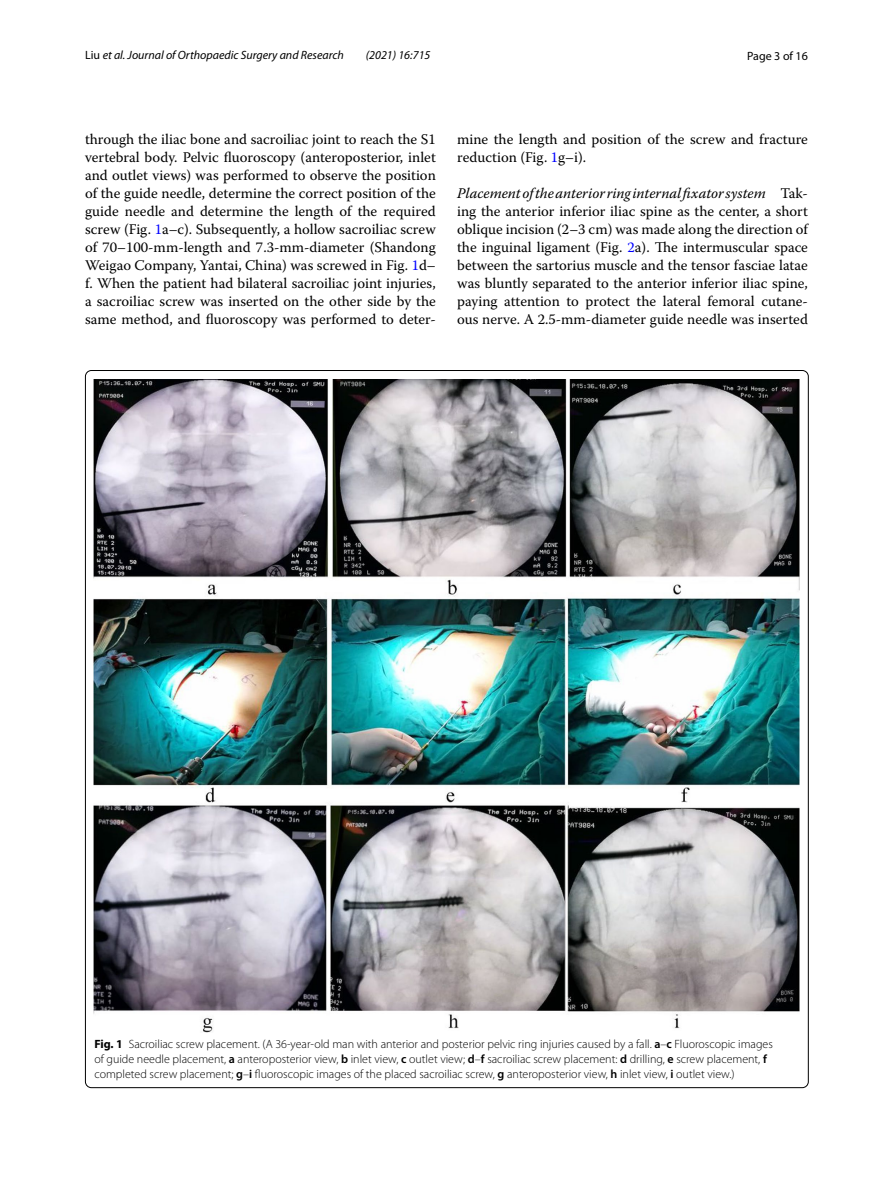
<style>
.page{position:relative;width:893px;height:1187px;background:#fff}
.page>*{position:absolute;margin:0;border:0;box-sizing:border-box;transform-origin:0 0}
.t1{font:14.7px/18px "Warnock Pro";color:#000;text-align:justify}
.t2{font:300 12px/15px "Myriad Pro";color:#000}
.t3{font:italic 12px "Myriad Pro";color:#000}
.t4{font:12px "Myriad Pro";color:#000}
.s1{font-style:normal}
.s2{color:#00f}
.s3{font-style:italic}
.s4{font-weight:700}
.s5{font-weight:600}
</style>
<div class="page">
<img style="left:94px;top:379px;width:706px;height:653px">
<p class="t3" style="left:85px;top:48px;width:260px"><span class="s1">Liu</span> et al. Journal of Orthopaedic Surgery and Research</p>
<p class="t3" style="left:366px;top:48px;width:66px">(2021) 16:715</p>
<p class="t4" style="left:747px;top:48px;width:62px">Page 3 of 16</p>
<p class="t1" style="left:85px;top:130px;width:352px">through the iliac bone and sacroiliac joint to reach the S1 vertebral body. Pelvic fluoroscopy (anteroposterior, inlet and outlet views) was performed to observe the position of the guide needle, determine the correct position of the guide needle and determine the length of the required screw (Fig. <span class="s2">1</span>a–c). Subsequently, a hollow sacroiliac screw of 70–100-mm-length and 7.3-mm-diameter (Shandong Weigao Company, Yantai, China) was screwed in Fig. <span class="s2">1</span>d– f. When the patient had bilateral sacroiliac joint injuries, a sacroiliac screw was inserted on the other side by the same method, and fluoroscopy was performed to deter-</p>
<p class="t1" style="left:457px;top:130px;width:352px">mine the length and position of the screw and fracture reduction (Fig. <span class="s2">1</span>g–i).</p>
<p class="t1" style="left:457px;top:184px;width:352px"><span class="s3">Placement of the anterior ring internal fixator system</span> Tak&shy;ing the anterior inferior iliac spine as the center, a short oblique incision (2–3 cm) was made along the direction of the inguinal ligament (Fig. <span class="s2">2</span>a). The intermuscular space between the sartorius muscle and the tensor fasciae latae was bluntly separated to the anterior inferior iliac spine, paying attention to protect the lateral femoral cutane&shy;ous nerve. A 2.5-mm-diameter guide needle was inserted</p>
<p class="t2" style="left:94px;top:1036px;width:680px"><span class="s4">Fig. 1</span> Sacroiliac screw placement. (A 36-year-old man with anterior and posterior pelvic ring injuries caused by a fall. <span class="s5">a</span>–<span class="s5">c</span> Fluoroscopic images of guide needle placement, <span class="s5">a</span> anteroposterior view, <span class="s5">b</span> inlet view, <span class="s5">c</span> outlet view; <span class="s5">d</span>–<span class="s5">f</span> sacroiliac screw placement: <span class="s5">d</span> drilling, <span class="s5">e</span> screw placement, <span class="s5">f </span>completed screw placement; <span class="s5">g</span>–<span class="s5">i</span> fluoroscopic images of the placed sacroiliac screw, <span class="s5">g</span> anteroposterior view, <span class="s5">h</span> inlet view, <span class="s5">i</span> outlet view.)</p>
</div>
